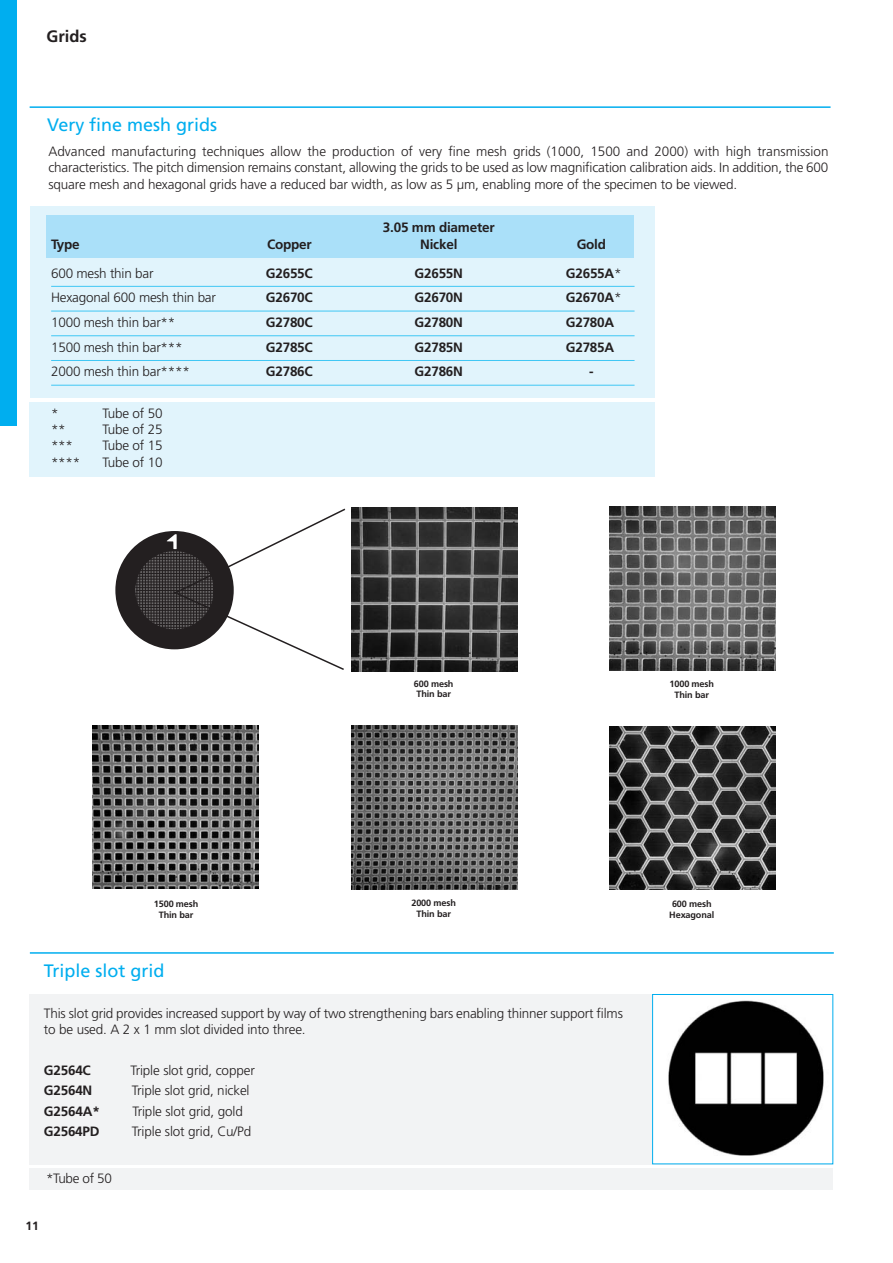
<style>
.page{position:relative;width:893px;height:1263px;background:#fff}
.page>*{position:absolute;margin:0;border:0;box-sizing:border-box;transform-origin:0 0}
.t1{font:18px "Frutiger";color:#00aeef}
.t2{font:700 16.5px "Frutiger";color:#231f20}
.t3{font:300 13.5px/16.2px "Frutiger";letter-spacing:-.015em;color:#231f20;text-align:justify}
.t4{font:700 13.5px "Frutiger";letter-spacing:-.015em;color:#231f20}
.t5{font:700 12px "Frutiger";color:#231f20}
.t6{font:700 9.15px/10.9px "Frutiger";letter-spacing:-.015em;color:#231f20;text-align:center}
.s1{font-weight:300}
</style>
<div class="page">
<div style="left:29px;top:994px;width:804px;height:170px;background:#f2f3f4"></div>
<div style="left:653px;top:994px;width:179px;height:169px;background:#fff"></div>
<img style="left:668px;top:1000px;width:156px;height:156px">
<div style="left:652px;top:994px;width:181px;height:170px;border:1px solid #00aeef"></div>
<div style="left:0;top:0;width:17px;height:425px;background:#00aeef"></div>
<hr style="left:30px;top:952px;width:803px;height:1px;background:#00aeef">
<hr style="left:30px;top:106px;width:800px;height:2px;background:#00aeef">
<div style="left:30px;top:206px;width:624px;height:192px;background:#e1f4fc"></div>
<div style="left:30px;top:402px;width:625px;height:75px;background:#e1f4fc"></div>
<div style="left:46px;top:215px;width:588px;height:43px;background:#aae0f9"></div>
<hr style="left:51px;top:286px;width:583px;height:1px;background:#40c7f4">
<hr style="left:51px;top:311px;width:583px;height:1px;background:#40c7f4">
<hr style="left:51px;top:335px;width:583px;height:1px;background:#40c7f4">
<hr style="left:51px;top:360px;width:583px;height:1px;background:#40c7f4">
<hr style="left:51px;top:385px;width:583px;height:1px;background:#40c7f4">
<img style="left:609px;top:506px;width:167px;height:164px">
<img style="left:351px;top:507px;width:167px;height:164px">
<img style="left:609px;top:726px;width:166px;height:164px">
<svg style="left:116px;top:531px;width:51px;height:118px"></svg>
<hr style="left:165px;top:551px;width:1px;height:80px;background:#231f20">
<hr style="left:164px;top:551px;width:1px;height:80px;background:#231f20">
<hr style="left:162px;top:551px;width:1px;height:80px;background:#231f20">
<hr style="left:161px;top:551px;width:1px;height:80px;background:#231f20">
<hr style="left:159px;top:551px;width:1px;height:80px;background:#231f20">
<hr style="left:158px;top:551px;width:1px;height:80px;background:#231f20">
<hr style="left:156px;top:551px;width:1px;height:79px;background:#231f20">
<hr style="left:154px;top:552px;width:1px;height:77px;background:#231f20">
<hr style="left:153px;top:553px;width:1px;height:74px;background:#231f20">
<hr style="left:151px;top:554px;width:1px;height:72px;background:#231f20">
<hr style="left:150px;top:555px;width:1px;height:71px;background:#231f20">
<hr style="left:148px;top:555px;width:1px;height:69px;background:#231f20">
<hr style="left:147px;top:557px;width:1px;height:67px;background:#231f20">
<hr style="left:145px;top:558px;width:1px;height:64px;background:#231f20">
<hr style="left:144px;top:559px;width:1px;height:61px;background:#231f20">
<hr style="left:142px;top:561px;width:1px;height:57px;background:#231f20">
<hr style="left:141px;top:565px;width:1px;height:52px;background:#231f20">
<hr style="left:139px;top:566px;width:1px;height:47px;background:#231f20">
<hr style="left:138px;top:568px;width:1px;height:42px;background:#231f20">
<hr style="left:136px;top:572px;width:1px;height:34px;background:#231f20">
<hr style="left:135px;top:590px;width:80px;height:1px;background:#231f20">
<hr style="left:135px;top:589px;width:80px;height:1px;background:#231f20">
<hr style="left:135px;top:587px;width:80px;height:1px;background:#231f20">
<hr style="left:135px;top:585px;width:80px;height:1px;background:#231f20">
<hr style="left:135px;top:584px;width:79px;height:1px;background:#231f20">
<hr style="left:135px;top:582px;width:79px;height:1px;background:#231f20">
<hr style="left:135px;top:581px;width:79px;height:1px;background:#231f20">
<hr style="left:135px;top:579px;width:79px;height:1px;background:#231f20">
<hr style="left:135px;top:578px;width:79px;height:1px;background:#231f20">
<hr style="left:134px;top:575px;width:80px;height:1px;background:#231f20">
<hr style="left:134px;top:576px;width:80px;height:1px;background:#231f20">
<hr style="left:135px;top:573px;width:79px;height:1px;background:#231f20">
<hr style="left:135px;top:572px;width:79px;height:1px;background:#231f20">
<hr style="left:136px;top:570px;width:77px;height:1px;background:#231f20">
<hr style="left:138px;top:568px;width:74px;height:1px;background:#231f20">
<hr style="left:139px;top:567px;width:72px;height:1px;background:#231f20">
<hr style="left:139px;top:565px;width:72px;height:1px;background:#231f20">
<hr style="left:141px;top:564px;width:69px;height:1px;background:#231f20">
<hr style="left:142px;top:562px;width:66px;height:1px;background:#231f20">
<hr style="left:143px;top:561px;width:64px;height:1px;background:#231f20">
<hr style="left:145px;top:559px;width:61px;height:1px;background:#231f20">
<hr style="left:147px;top:558px;width:57px;height:1px;background:#231f20">
<hr style="left:149px;top:556px;width:51px;height:1px;background:#231f20">
<hr style="left:152px;top:555px;width:47px;height:1px;background:#231f20">
<hr style="left:155px;top:553px;width:42px;height:1px;background:#231f20">
<hr style="left:135px;top:592px;width:79px;height:1px;background:#231f20">
<hr style="left:135px;top:593px;width:80px;height:1px;background:#231f20">
<hr style="left:135px;top:595px;width:80px;height:1px;background:#231f20">
<hr style="left:135px;top:596px;width:80px;height:1px;background:#231f20">
<hr style="left:135px;top:598px;width:80px;height:1px;background:#231f20">
<hr style="left:136px;top:599px;width:79px;height:1px;background:#231f20">
<hr style="left:136px;top:601px;width:79px;height:1px;background:#231f20">
<hr style="left:136px;top:602px;width:79px;height:1px;background:#231f20">
<hr style="left:136px;top:604px;width:79px;height:1px;background:#231f20">
<hr style="left:136px;top:605px;width:79px;height:1px;background:#231f20">
<hr style="left:136px;top:607px;width:79px;height:1px;background:#231f20">
<hr style="left:135px;top:609px;width:80px;height:1px;background:#231f20">
<hr style="left:137px;top:610px;width:76px;height:1px;background:#231f20">
<hr style="left:138px;top:612px;width:74px;height:1px;background:#231f20">
<hr style="left:138px;top:613px;width:73px;height:1px;background:#231f20">
<hr style="left:139px;top:615px;width:71px;height:1px;background:#231f20">
<hr style="left:140px;top:616px;width:69px;height:1px;background:#231f20">
<hr style="left:141px;top:618px;width:67px;height:1px;background:#231f20">
<hr style="left:142px;top:619px;width:65px;height:1px;background:#231f20">
<hr style="left:144px;top:621px;width:61px;height:1px;background:#231f20">
<hr style="left:146px;top:622px;width:57px;height:1px;background:#231f20">
<hr style="left:149px;top:624px;width:52px;height:1px;background:#231f20">
<hr style="left:150px;top:626px;width:48px;height:1px;background:#231f20">
<hr style="left:153px;top:627px;width:42px;height:1px;background:#231f20">
<div style="left:115px;top:531px;width:119px;height:118px;border:20px solid #231f20;border-radius:50%"></div>
<img style="left:93px;top:725px;width:166px;height:164px">
<img style="left:351px;top:725px;width:167px;height:164px">
<svg style="left:167px;top:508px;width:179px;height:162px"></svg>
<div style="left:29px;top:1168px;width:804px;height:21px;background:#f2f3f4"></div>
<p class="t2" style="left:47px;top:30px;width:42px">Grids</p>
<h1 class="t1" style="left:47px;top:118px;width:172px">Very fine mesh grids</h1>
<p class="t3" style="left:48px;top:144px;width:781px">Advanced manufacturing techniques allow the production of very fine mesh grids (1000, 1500 and 2000) with high transmission characteristics. The pitch dimension remains constant, allowing the grids to be used as low magnification calibration aids. In addition, the 600 square mesh and hexagonal grids have a reduced bar width, as low as 5 µm, enabling more of the specimen to be viewed.</p>
<p class="t4" style="left:383px;top:222px;width:113px">3.05 mm diameter</p>
<p class="t4" style="left:51px;top:238px;width:30px">Type</p>
<p class="t4" style="left:267px;top:238px;width:46px">Copper</p>
<p class="t4" style="left:420px;top:238px;width:39px">Nickel</p>
<p class="t4" style="left:576px;top:238px;width:31px">Gold</p>
<p class="t3" style="left:51px;top:266px;width:104px">600 mesh thin bar</p>
<p class="t4" style="left:266px;top:267px;width:48px">G2655C</p>
<p class="t4" style="left:414px;top:267px;width:50px">G2655N</p>
<p class="t4" style="left:566px;top:267px;width:57px">G2655A<span class="s1">*</span></p>
<p class="t3" style="left:51px;top:290px;width:166px">Hexagonal 600 mesh thin bar</p>
<p class="t4" style="left:266px;top:292px;width:48px">G2670C</p>
<p class="t4" style="left:414px;top:292px;width:50px">G2670N</p>
<p class="t4" style="left:566px;top:292px;width:57px">G2670A<span class="s1">*</span></p>
<p class="t3" style="left:51px;top:315px;width:126px">1000 mesh thin bar**</p>
<p class="t4" style="left:266px;top:317px;width:48px">G2780C</p>
<p class="t4" style="left:414px;top:317px;width:50px">G2780N</p>
<p class="t4" style="left:566px;top:317px;width:50px">G2780A</p>
<p class="t3" style="left:51px;top:340px;width:133px">1500 mesh thin bar***</p>
<p class="t4" style="left:266px;top:342px;width:48px">G2785C</p>
<p class="t4" style="left:414px;top:342px;width:50px">G2785N</p>
<p class="t4" style="left:566px;top:342px;width:50px">G2785A</p>
<p class="t3" style="left:51px;top:365px;width:140px">2000 mesh thin bar****</p>
<p class="t4" style="left:266px;top:366px;width:48px">G2786C</p>
<p class="t4" style="left:414px;top:366px;width:50px">G2786N</p>
<p class="t4" style="left:589px;top:366px;width:6px">-</p>
<p class="t3" style="left:51px;top:406px;width:9px">*</p>
<p class="t3" style="left:103px;top:406px;width:61px">Tube of 50</p>
<p class="t3" style="left:51px;top:422px;width:16px">**</p>
<p class="t3" style="left:103px;top:422px;width:61px">Tube of 25</p>
<p class="t3" style="left:51px;top:439px;width:24px">***</p>
<p class="t3" style="left:103px;top:439px;width:61px">Tube of 15</p>
<p class="t3" style="left:51px;top:455px;width:31px">****</p>
<p class="t3" style="left:103px;top:455px;width:61px">Tube of 10</p>
<p class="t6" style="left:414px;top:678px;width:41px;text-align:left">600 mesh<br>Thin bar</p>
<p class="t6" style="left:669px;top:679px;width:46px">1000 mesh<br>Thin bar</p>
<p class="t6" style="left:154px;top:899px;width:46px">1500 mesh<br>Thin bar</p>
<p class="t6" style="left:411px;top:898px;width:46px">2000 mesh<br>Thin bar</p>
<h1 class="t1" style="left:44px;top:963px;width:122px">Triple slot grid</h1>
<p class="t3" style="left:44px;top:1006px;width:580px">This slot grid provides increased support by way of two strengthening bars enabling thinner support films to be used. A 2 x 1 mm slot divided into three.</p>
<p class="t4" style="left:44px;top:1064px;width:48px">G2564C</p>
<p class="t3" style="left:130px;top:1063px;width:126px">Triple slot grid, copper</p>
<p class="t4" style="left:44px;top:1085px;width:50px">G2564N</p>
<p class="t3" style="left:132px;top:1083px;width:119px">Triple slot grid, nickel</p>
<p class="t4" style="left:44px;top:1105px;width:58px">G2564A*</p>
<p class="t3" style="left:132px;top:1104px;width:112px">Triple slot grid, gold</p>
<p class="t4" style="left:44px;top:1126px;width:57px">G2564PD</p>
<p class="t3" style="left:132px;top:1124px;width:121px">Triple slot grid, Cu/Pd</p>
<p class="t3" style="left:46px;top:1171px;width:67px">*Tube of 50</p>
<p class="t5" style="left:26px;top:1220px;width:15px">11</p>
<p class="t6" style="left:669px;top:899px;width:46px;text-align:left">600 mesh<br>Hexagonal</p>
</div>
